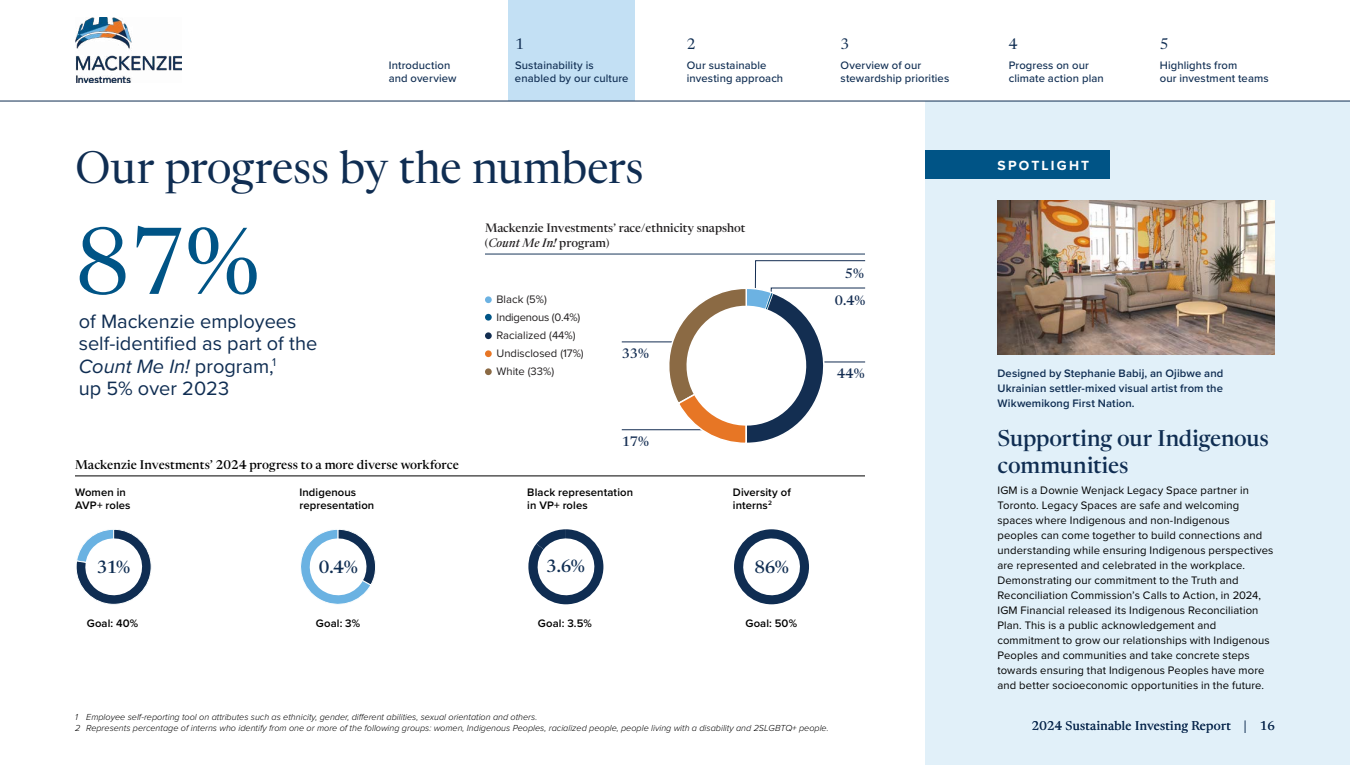
<style>
.page{position:relative;width:1350px;height:765px;background:#fff}
.page>*{position:absolute;margin:0;border:0;box-sizing:border-box;transform-origin:0 0}
.Large_Metric{font:93.75px "Newsreader 60 pt";color:#005486}
.H1{font:45px "Newsreader 60 pt";letter-spacing:-.005em;color:#0f2d52}
.t1{font:500 22.5px/27px "Newsreader 60 pt";letter-spacing:-.005em;color:#0f2d52}
.Large_Metric_Text{font:20px/22.5px "Proxima Nova";color:#0f2d52}
.Body{font:500 17.5px "Newsreader 60 pt";color:#0f2d52}
.Navigation{font:15px "Newsreader 60 pt";color:#0f2d52}
.Callout_Box{font:700 13.75px "Proxima Nova";letter-spacing:.16em;color:#fff}
.t2{font:500 13.5px "Newsreader 60 pt";color:#142d52}
.Chart_Titles{font:500 12.5px "Newsreader 60 pt";color:#000}
.t3{font:12.5px "Newsreader 60 pt";letter-spacing:.025em;color:#0f2d52}
.t4{font:500 12px/14.4px "Newsreader 60 pt";color:#221f20}
.Body-2{font:11.25px/15px "Proxima Nova";letter-spacing:.01em;color:#000}
.Navigation-2{font:500 11.25px/13.5px "Proxima Nova";letter-spacing:.01em;color:#0f2d52}
.Body-3{font:600 11.25px/12.5px "Proxima Nova";letter-spacing:.01em;color:#000}
.Photo_caption{font:600 11.25px/15px "Proxima Nova";letter-spacing:.01em;color:#0f2d52;text-align:justify}
.t5{font:11.25px/18px "Proxima Nova";color:#221f20}
.Footnotes{font:italic 300 9px "Proxima Nova";color:#000}
.s1{font-style:italic}
</style>
<div class="page">
<img style="left:75px;top:17px;width:107px;height:65px">
<div style="left:509px;top:0;width:126px;height:101px;background:#c3e0f4"></div>
<div style="left:925px;top:101px;width:425px;height:664px;background:#e1f0f9"></div>
<div style="left:925px;top:150px;width:184px;height:28px;background:#005486"></div>
<img style="left:998px;top:200px;width:277px;height:155px">
<hr style="left:485px;top:254px;width:380px;height:1px;background:#1a385b">
<div style="left:485px;top:296px;width:7px;height:7px;background:#6cb2e2;border-radius:50%"></div>
<div style="left:485px;top:314px;width:7px;height:7px;background:#005587;border-radius:50%"></div>
<div style="left:485px;top:332px;width:7px;height:7px;background:#132e51;border-radius:50%"></div>
<div style="left:485px;top:350px;width:7px;height:7px;background:#e77625;border-radius:50%"></div>
<div style="left:485px;top:368px;width:7px;height:7px;background:#8b6a44;border-radius:50%"></div>
<svg style="left:622px;top:261px;width:243px;height:182px"></svg>
<hr style="left:75px;top:476px;width:790px;height:1px;background:#000">
<svg style="left:76px;top:529px;width:76px;height:76px"></svg>
<svg style="left:300px;top:529px;width:76px;height:76px"></svg>
<svg style="left:528px;top:529px;width:75px;height:75px"></svg>
<div style="left:734px;top:529px;width:75px;height:75px;background:#0f2d52;border-radius:38px"></div>
<svg style="left:740px;top:535px;width:64px;height:64px"></svg>
<hr style="left:0;top:101px;width:1350px;height:1px;background:#0f2d52">
<p class="Navigation-2" style="left:389px;top:58px;width:69px">Introduction and overview</p>
<p class="Navigation" style="left:515px;top:32px;width:10px">1</p>
<p class="Navigation-2" style="left:515px;top:58px;width:115px">Sustainability is enabled by our culture</p>
<h2 class="H1" style="left:75px;top:132px;width:570px">Our progress by the numbers</h2>
<p class="Navigation" style="left:687px;top:32px;width:10px">2</p>
<p class="Navigation-2" style="left:687px;top:58px;width:98px">Our sustainable investing approach</p>
<p class="Large_Metric" style="left:75px;top:188px;width:186px">87%</p>
<p class="Large_Metric_Text" style="left:79px;top:309px;width:240px">of Mackenzie employees self-identified as part of the<br><span class="s1">Count Me In!</span> program,<sup>1<br></sup>up 5% over 2023</p>
<p class="t4" style="left:485px;top:220px;width:262px">Mackenzie Investments’ race/ethnicity snapshot (<span class="s1">Count Me In!</span> program)</p>
<p class="t5" style="left:497px;top:290px;width:89px">Black (5%)<br>Indigenous (0.4%)<br>Racialized (44%)<br>Undisclosed (17%)</p>
<p class="t5" style="left:497px;top:362px;width:59px">White (33%)</p>
<p class="t2" style="left:622px;top:343px;width:29px">33%</p>
<p class="t2" style="left:622px;top:431px;width:29px">17%</p>
<p class="Chart_Titles" style="left:75px;top:455px;width:385px">Mackenzie Investments’ 2024 progress to a more diverse workforce</p>
<p class="Body-3" style="left:75px;top:486px;width:57px">Women in<br>AVP+ roles</p>
<p class="Body-3" style="left:299px;top:486px;width:76px">Indigenous representation</p>
<p class="Body-3" style="left:527px;top:486px;width:107px">Black representation in VP+ roles</p>
<p class="Body-3" style="left:733px;top:486px;width:59px">Diversity of interns<sup>2</sup></p>
<p class="Body" style="left:97px;top:553px;width:35px">31%</p>
<p class="Body" style="left:319px;top:553px;width:41px">0.4%</p>
<p class="Body" style="left:546px;top:553px;width:40px">3.6%</p>
<p class="Body" style="left:754px;top:553px;width:36px">86%</p>
<p class="Body-3" style="left:87px;top:617px;width:53px">Goal: 40%</p>
<p class="Body-3" style="left:316px;top:617px;width:46px">Goal: 3%</p>
<p class="Body-3" style="left:538px;top:617px;width:56px">Goal: 3.5%</p>
<p class="Body-3" style="left:745px;top:617px;width:53px">Goal: 50%</p>
<p class="Footnotes" style="left:75px;top:710px;width:464px">1 Employee self-reporting tool on attributes such as ethnicity, gender, different abilities, sexual orientation and others.</p>
<p class="Navigation" style="left:841px;top:32px;width:10px">3</p>
<p class="Navigation-2" style="left:841px;top:58px;width:110px">Overview of our stewardship priorities</p>
<p class="t2" style="left:845px;top:263px;width:21px">5%</p>
<p class="t2" style="left:835px;top:290px;width:32px">0.4%</p>
<p class="t2" style="left:837px;top:363px;width:29px">44%</p>
<p class="Footnotes" style="left:75px;top:722px;width:755px">2 Represents percentage of interns who identify from one or more of the following groups: women, Indigenous Peoples, racialized people, people living with a disability and 2SLGBTQ+ people.</p>
<p class="Navigation" style="left:1009px;top:32px;width:10px">4</p>
<p class="Navigation-2" style="left:1009px;top:58px;width:97px">Progress on our climate action plan</p>
<p class="Callout_Box" style="left:998px;top:155px;width:93px">SPOTLIGHT</p>
<p class="Navigation" style="left:1160px;top:32px;width:10px">5</p>
<p class="Navigation-2" style="left:1160px;top:58px;width:110px">Highlights from<br>our investment teams</p>
<p class="Photo_caption" style="left:998px;top:366px;width:227px">Designed by Stephanie Babij, an Ojibwe and Ukrainian settler-mixed visual artist from the Wikwemikong First Nation.</p>
<h2 class="t1" style="left:998px;top:422px;width:273px">Supporting our Indigenous communities</h2>
<p class="Body-2" style="left:998px;top:482px;width:277px">IGM is a Downie Wenjack Legacy Space partner in Toronto. Legacy Spaces are safe and welcoming spaces where Indigenous and non-Indigenous<br>peoples can come together to build connections and understanding while ensuring Indigenous perspectives are represented and celebrated in the workplace.<br>Demonstrating our commitment to the Truth and Reconciliation Commission’s Calls to Action, in 2024, IGM Financial released its Indigenous Reconciliation Plan. This is a public acknowledgement and commitment to grow our relationships with Indigenous Peoples and communities and take concrete steps towards ensuring that Indigenous Peoples have more and better socioeconomic opportunities in the future.</p>
<p class="t3" style="left:1032px;top:716px;width:245px">2024 Sustainable Investing Report | 16</p>
</div>
